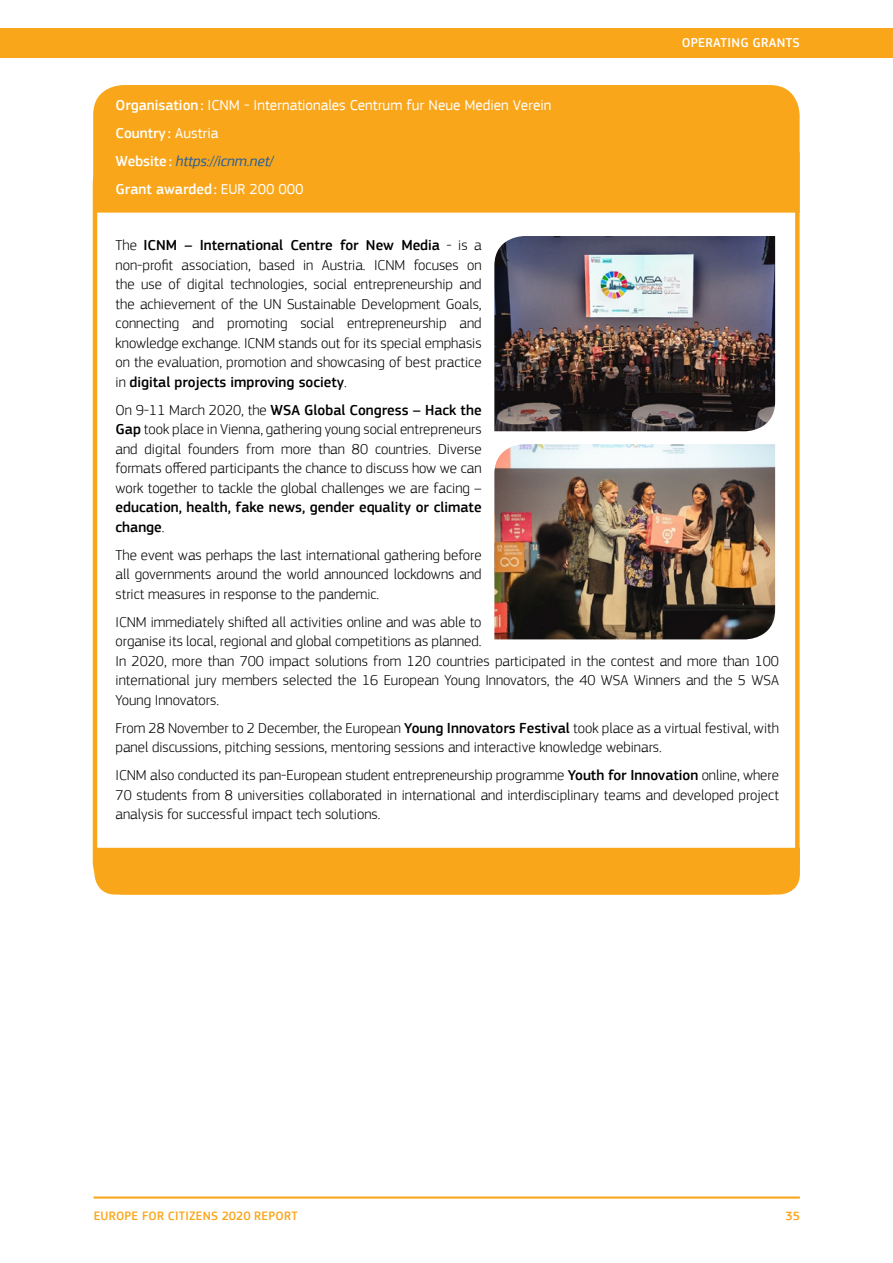
<style>
.page{position:relative;width:893px;height:1263px;background:#fff}
.page>*{position:absolute;margin:0;border:0;box-sizing:border-box;transform-origin:0 0}
.t1{font:300 15px/19.5px "EC Square Sans Pro";color:#000;text-align:justify}
.t2{font:15px/28px "EC Square Sans Pro";color:#fff}
.t3{font:500 15px/19.5px "EC Square Sans Pro";color:#000}
.t4{font:500 13.35px "EC Square Sans Pro";letter-spacing:.02em;color:#fff}
.t5{font:500 12.6px "EC Square Sans Pro";letter-spacing:.02em;color:#faa61a}
.s1{font-weight:500}
.s2{font-style:italic;color:#215e9e}
.s3{font-weight:300}
</style>
<div class="page">
<hr style="left:94px;top:1196px;width:706px;height:2px;background:#faa61a">
<div style="left:0;top:28px;width:893px;height:29px;background:#faa61a"></div>
<svg style="left:92px;top:180px;width:708px;height:715px"></svg>
<div style="left:93px;top:85px;width:707px;height:128px;background:#faa61a"></div>
<img style="left:494px;top:236px;width:281px;height:195px">
<img style="left:494px;top:444px;width:281px;height:195px">
<div style="left:94px;top:848px;width:706px;height:46px;background:#faa61a"></div>
<p class="t2" style="left:116px;top:91px;width:437px"><span class="s1">Organisation:</span> ICNM - Internationales Centrum fur Neue Medien Verein <span class="s1">Country :</span> Austria<br><span class="s1">Website:</span> <span class="s2">https://icnm.net/<br></span><span class="s1">Grant awarded:</span> EUR 200 000</p>
<p class="t4" style="left:682px;top:34px;width:120px">OPERATING GRANTS</p>
<p class="t1" style="left:116px;top:235px;width:368px">The <span class="s1">ICNM – International Centre for New Media</span> - is a non-profit association, based in Austria. ICNM focuses on the use of digital technologies, social entrepreneurship and the achievement of the UN Sustainable Development Goals, connecting and promoting social entrepreneurship and knowledge exchange. ICNM stands out for its special emphasis on the evaluation, promotion and showcasing of best practice in <span class="s1">digital projects improving society</span>.</p>
<p class="t1" style="left:116px;top:400px;width:368px">On 9-11 March 2020, the <span class="s1">WSA Global Congress – Hack the Gap</span> took place in Vienna, gathering young social entrepreneurs and digital founders from more than 80 countries. Diverse formats offered participants the chance to discuss how we can work together to tackle the global challenges we are facing –</p>
<p class="t3" style="left:116px;top:498px;width:368px">education, health, fake news, gender equality or climate change<span class="s3">.</span></p>
<p class="t1" style="left:116px;top:545px;width:368px">The event was perhaps the last international gathering before all governments around the world announced lockdowns and strict measures in response to the pandemic.</p>
<p class="t1" style="left:116px;top:612px;width:665px;text-align:left">ICNM immediately shifted all activities online and was able to<br>organise its local, regional and global competitions as planned.<br>In 2020, more than 700 impact solutions from 120 countries participated in the contest and more than 100 international jury members selected the 16 European Young Innovators, the 40 WSA Winners and the 5 WSA Young Innovators.</p>
<p class="t1" style="left:116px;top:718px;width:665px">From 28 November to 2 December, the European <span class="s1">Young Innovators Festival</span> took place as a virtual festival, with panel discussions, pitching sessions, mentoring sessions and interactive knowledge webinars.</p>
<p class="t1" style="left:116px;top:765px;width:665px">ICNM also conducted its pan-European student entrepreneurship programme <span class="s1">Youth for Innovation</span> online, where 70 students from 8 universities collaborated in international and interdisciplinary teams and developed project analysis for successful impact tech solutions.</p>
<p class="t5" style="left:94px;top:1208px;width:205px">EUROPE FOR CITIZENS 2020 REPORT</p>
<p class="t5" style="left:785px;top:1208px;width:16px">35</p>
</div>
